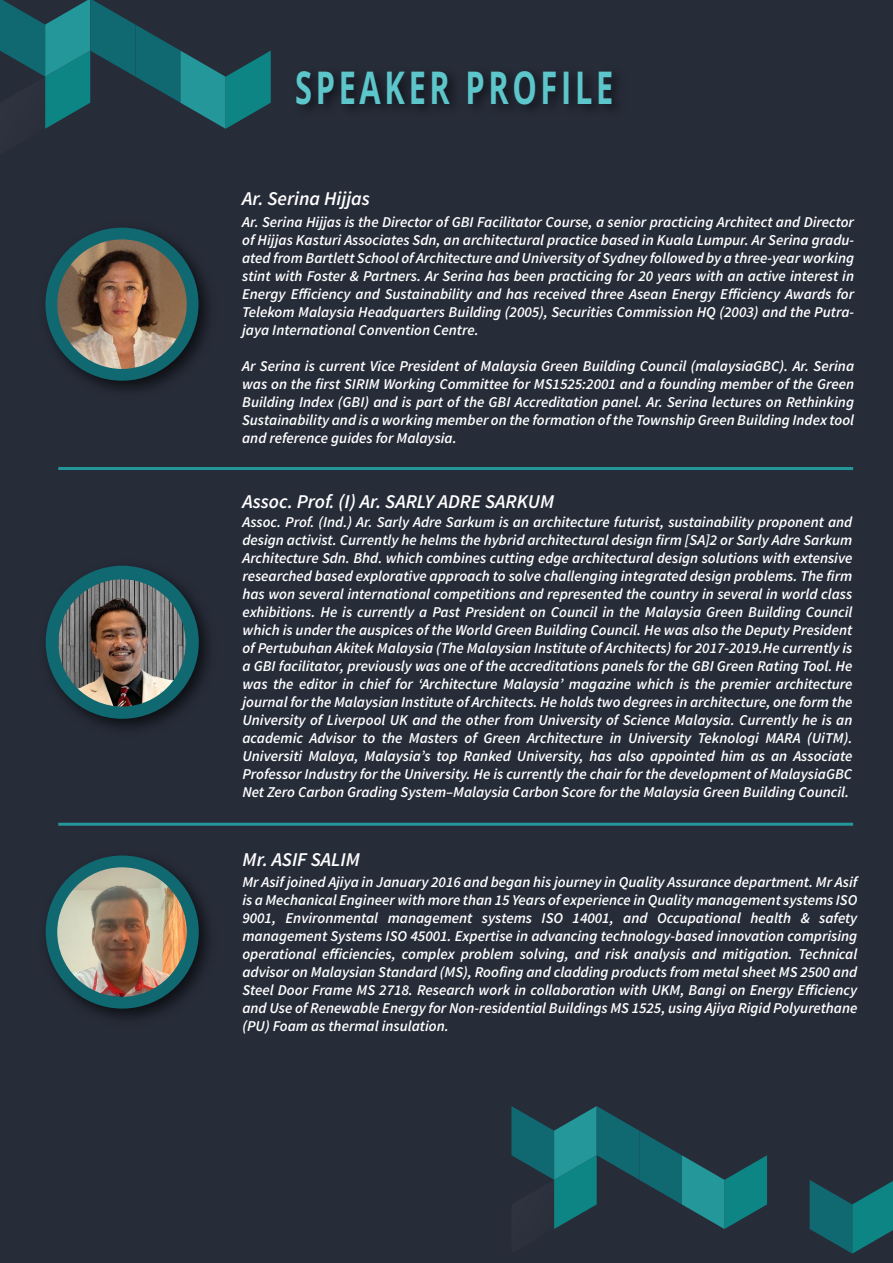
<style>
.page{position:relative;width:893px;height:1263px;background:#fff}
.page>*{position:absolute;margin:0;border:0;box-sizing:border-box;transform-origin:0 0}
.t1{font:700 45px "Open Sans";letter-spacing:.12em;color:#5cc6ca;scale:.68 1}
.t2{font:italic 600 19.5px "Source Sans Pro";color:#fff}
.t3{font:italic 600 15px/18px "Source Sans Pro";color:#fff;text-align:justify}
</style>
<div class="page">
<div style="left:0;top:1px;width:893px;height:1262px;background:#272c39"></div>
<svg style="left:0;top:0;width:271px;height:129px"></svg>
<img style="left:102px;top:56px;width:515px;height:73px">
<img style="left:52px;top:227px;width:157px;height:164px">
<div style="left:45px;top:228px;width:154px;height:153px;background:#106870;border-radius:50%"></div>
<img style="left:57px;top:239px;width:130px;height:130px;border-radius:65px">
<img style="left:45px;top:565px;width:163px;height:164px">
<div style="left:46px;top:566px;width:153px;height:153px;background:#106870;border-radius:50%"></div>
<img style="left:45px;top:864px;width:163px;height:155px">
<div style="left:46px;top:855px;width:153px;height:153px;background:#106870;border-radius:50%"></div>
<img style="left:57px;top:867px;width:130px;height:130px;border-radius:65px">
<hr style="left:58px;top:467px;width:795px;height:3px;background:#23979a">
<hr style="left:58px;top:823px;width:795px;height:3px;background:#23979a">
<svg style="left:810px;top:1180px;width:83px;height:73px"></svg>
<svg style="left:511px;top:1106px;width:256px;height:123px"></svg>
<img style="left:58px;top:579px;width:128px;height:127px;border-radius:64px">
<h1 class="t1" style="left:295px;top:56px;width:470px">SPEAKER PROFILE</h1>
<h2 class="t2" style="left:242px;top:186px;width:129px">Ar. Serina Hijjas</h2>
<p class="t3" style="left:242px;top:213px;width:613px">Ar. Serina Hijjas is the Director of GBI Facilitator Course, a senior practicing Architect and Director of Hijjas Kasturi Associates Sdn, an architectural practice based in Kuala Lumpur. Ar Serina gradu&shy;ated from Bartlett School of Architecture and University of Sydney followed by a three-year working stint with Foster &amp; Partners. Ar Serina has been practicing for 20 years with an active interest in Energy Efficiency and Sustainability and has received three Asean Energy Efficiency Awards for Telekom Malaysia Headquarters Building (2005), Securities Commission HQ (2003) and the Putra&shy;jaya International Convention Centre.</p>
<p class="t3" style="left:242px;top:357px;width:613px">Ar Serina is current Vice President of Malaysia Green Building Council (malaysiaGBC). Ar. Serina was on the first SIRIM Working Committee for MS1525:2001 and a founding member of the Green Building Index (GBI) and is part of the GBI Accreditation panel. Ar. Serina lectures on Rethinking Sustainability and is a working member on the formation of the Township Green Building Index tool and reference guides for Malaysia.</p>
<h2 class="t2" style="left:243px;top:489px;width:313px">Assoc. Prof. (I) Ar. SARLY ADRE SARKUM</h2>
<p class="t3" style="left:242px;top:513px;width:612px">Assoc. Prof. (Ind.) Ar. Sarly Adre Sarkum is an architecture futurist, sustainability proponent and design activist. Currently he helms the hybrid architectural design firm [SA]2 or Sarly Adre Sarkum Architecture Sdn. Bhd. which combines cutting edge architectural design solutions with extensive researched based explorative approach to solve challenging integrated design problems. The firm has won several international competitions and represented the country in several in world class exhibitions. He is currently a Past President on Council in the Malaysia Green Building Council which is under the auspices of the World Green Building Council. He was also the Deputy President of Pertubuhan Akitek Malaysia (The Malaysian Institute of Architects) for 2017-2019.He currently is a GBI facilitator, previously was one of the accreditations panels for the GBI Green Rating Tool. He was the editor in chief for ʻArchitecture Malaysiaʼ magazine which is the premier architecture journal for the Malaysian Institute of Architects. He holds two degrees in architecture, one form the University of Liverpool UK and the other from University of Science Malaysia. Currently he is an academic Advisor to the Masters of Green Architecture in University Teknologi MARA (UiTM).<br>Universiti Malaya, Malaysiaʼs top Ranked University, has also appointed him as an Associate Professor Industry for the University. He is currently the chair for the development of MalaysiaGBC Net Zero Carbon Grading System–Malaysia Carbon Score for the Malaysia Green Building Council.</p>
<h2 class="t2" style="left:243px;top:846px;width:119px">Mr. ASIF SALIM</h2>
<p class="t3" style="left:242px;top:873px;width:616px">Mr Asif joined Ajiya in January 2016 and began his journey in Quality Assurance department. Mr Asif is a Mechanical Engineer with more than 15 Years of experience in Quality management systems ISO 9001, Environmental management systems ISO 14001, and Occupational health &amp; safety management Systems ISO 45001. Expertise in advancing technology-based innovation comprising operational efficiencies, complex problem solving, and risk analysis and mitigation. Technical advisor on Malaysian Standard (MS), Roofing and cladding products from metal sheet MS 2500 and Steel Door Frame MS 2718. Research work in collaboration with UKM, Bangi on Energy Efficiency and Use of Renewable Energy for Non-residential Buildings MS 1525, using Ajiya Rigid Polyurethane (PU) Foam as thermal insulation.</p>
</div>
